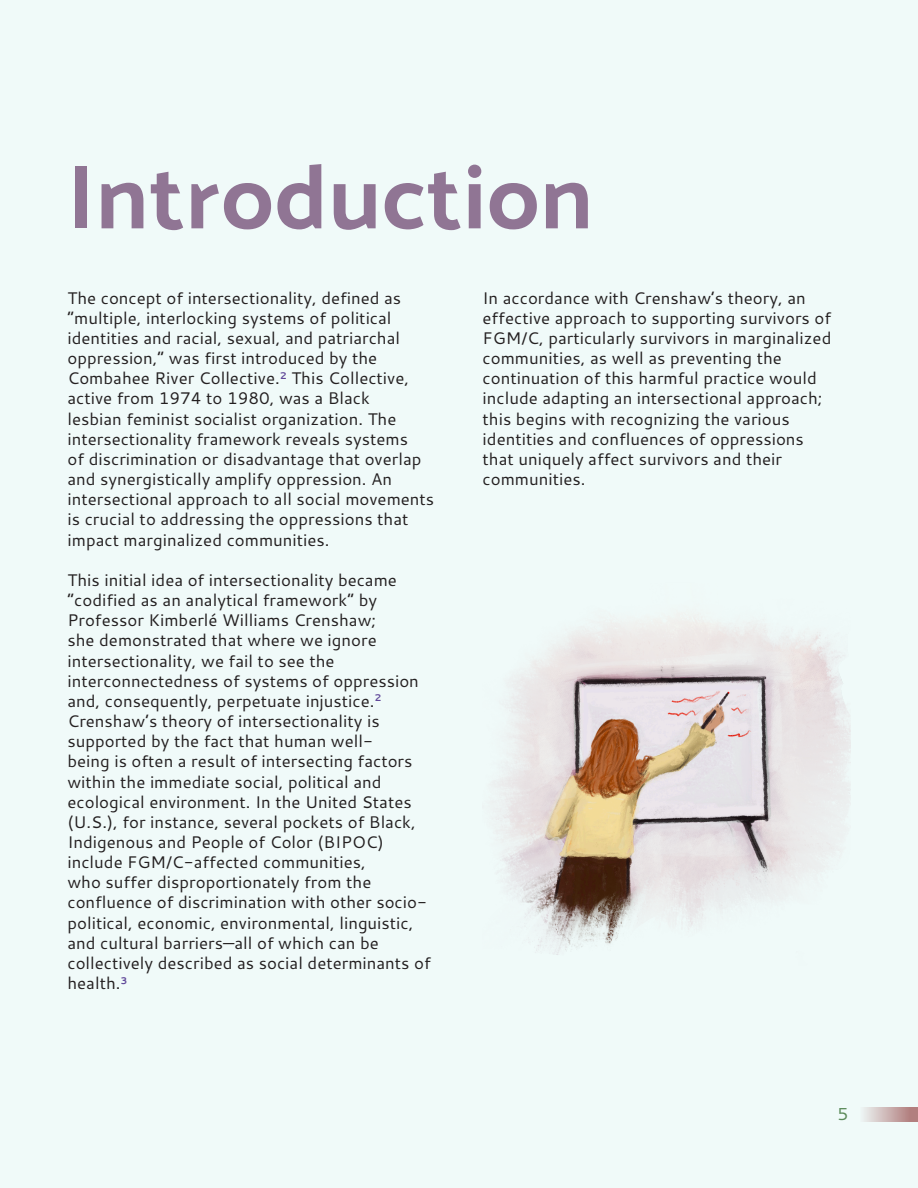
<style>
.page{position:relative;width:918px;height:1188px;background:#f0faf9}
.page>*{position:absolute;margin:0;border:0;box-sizing:border-box;transform-origin:0 0}
.t1{font:700 91.05px "Catamaran";letter-spacing:.02em;color:#907594}
.t2{font:17.25px "Cantarell";color:#5b8a5a}
.Body__main{font:16.8px/20.1px "Cantarell";color:#231f20}
</style>
<div class="page">
<img style="left:494px;top:617px;width:356px;height:338px">
<svg style="left:864px;top:1107px;width:54px;height:15px"></svg>
<p class="t1" style="left:68px;top:144px;width:526px">Introduction</p>
<p class="Body__main" style="left:68px;top:287px;width:368px">The concept of intersectionality, defined as “multiple, interlocking systems of political identities and racial, sexual, and patriarchal oppression,” was first introduced by the Combahee River Collective.<sup>2</sup> This Collective, active from 1974 to 1980, was a Black<br>lesbian feminist socialist organization. The intersectionality framework reveals systems<br>of discrimination or disadvantage that overlap and synergistically amplify oppression. An intersectional approach to all social movements is crucial to addressing the oppressions that impact marginalized communities.</p>
<p class="Body__main" style="left:67px;top:569px;width:365px">This initial idea of intersectionality became “codified as an analytical framework” by Professor Kimberlé Williams Crenshaw;<br>she demonstrated that where we ignore intersectionality, we fail to see the interconnectedness of systems of oppression and, consequently, perpetuate injustice.<sup>2<br></sup>Crenshaw’s theory of intersectionality is supported by the fact that human well-<br>being is often a result of intersecting factors within the immediate social, political and ecological environment. In the United States (U.S.), for instance, several pockets of Black, Indigenous and People of Color (BIPOC) include FGM/C-affected communities,<br>who suffer disproportionately from the confluence of discrimination with other socio&shy;political, economic, environmental, linguistic, and cultural barriers—all of which can be collectively described as social determinants of health.<sup>3</sup></p>
<p class="Body__main" style="left:483px;top:287px;width:350px">In accordance with Crenshaw’s theory, an effective approach to supporting survivors of FGM/C, particularly survivors in marginalized communities, as well as preventing the continuation of this harmful practice would include adapting an intersectional approach; this begins with recognizing the various identities and confluences of oppressions that uniquely affect survivors and their communities.</p>
<p class="t2" style="left:837px;top:1102px;width:12px">5</p>
</div>
